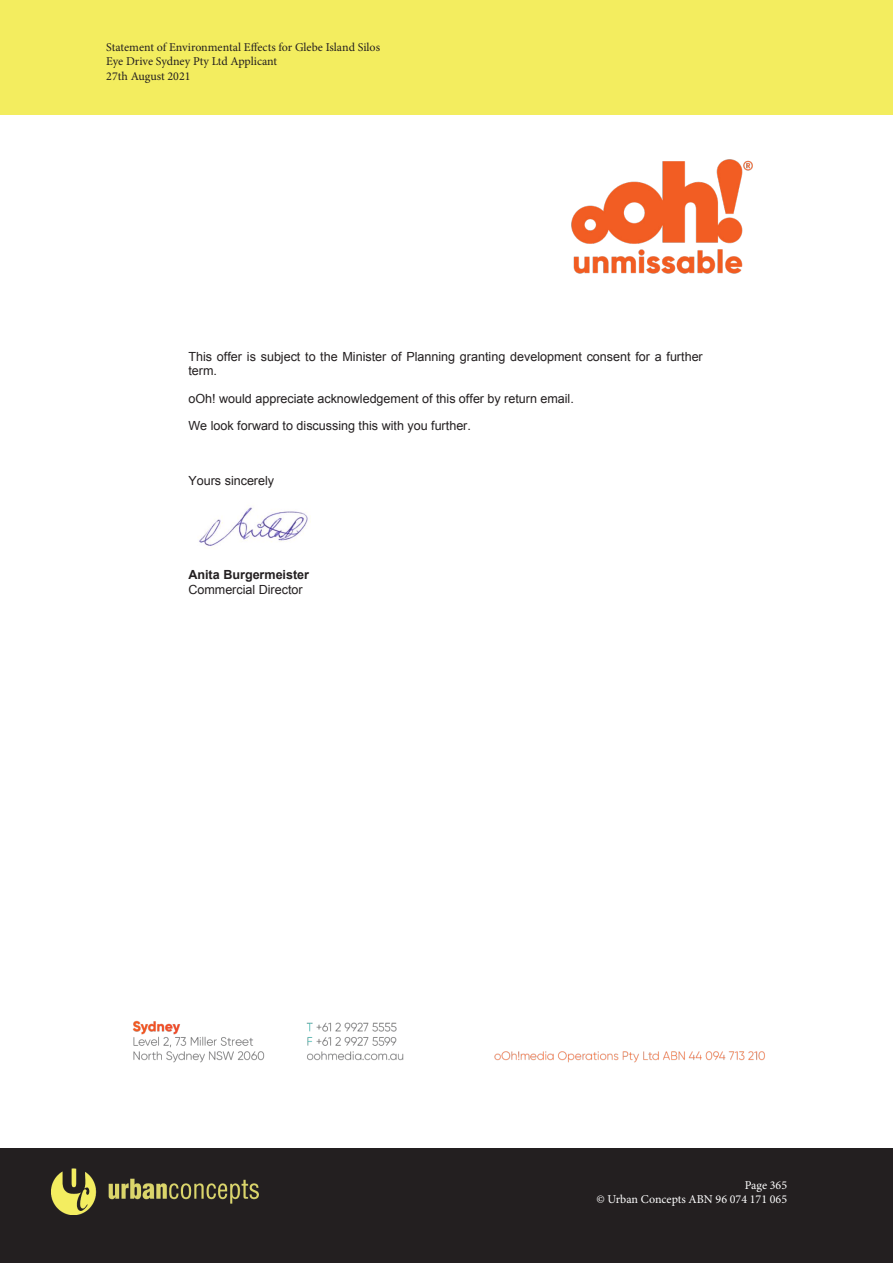
<style>
.page{position:relative;width:893px;height:1263px;background:#fff}
.page>*{position:absolute;margin:0;border:0;box-sizing:border-box;transform-origin:0 0}
.t1{font:12.6px/13.6px "Arial";color:#231f20}
.t2{font:700 12.6px/14.4px "Arial";color:#231f20}
.t3{font:12px/14.4px "Minion Pro";color:#231f20}
.t4{font:12px/14.4px "Minion Pro";color:#fff;text-align:right}
.s1{font-weight:400}
</style>
<div class="page">
<div style="left:0;top:0;width:893px;height:114px;background:#f3ed5f"></div>
<div style="left:0;top:1148px;width:893px;height:115px;background:#231f20"></div>
<img style="left:52px;top:1168px;width:206px;height:46px">
<img style="left:571px;top:159px;width:182px;height:115px">
<img style="left:132px;top:1020px;width:633px;height:43px">
<img style="left:199px;top:507px;width:112px;height:41px">
<p class="t3" style="left:106px;top:40px;width:275px">Statement of Environmental Effects for Glebe Island Silos<br>Eye Drive Sydney Pty Ltd Applicant<br>27th August 2021</p>
<p class="t1" style="left:188px;top:350px;width:516px">This offer is subject to the Minister of Planning granting development consent for a further term.</p>
<p class="t1" style="left:188px;top:385px;width:387px;line-height:27.3px">oOh! would appreciate acknowledgement of this offer by return email.<br>We look forward to discussing this with you further.</p>
<p class="t1" style="left:188px;top:474px;width:87px">Yours sincerely</p>
<p class="t2" style="left:188px;top:568px;width:122px">Anita Burgermeister<br><span class="s1">Commercial Director</span></p>
<p class="t4" style="left:596px;top:1178px;width:192px">Page 365<br>© Urban Concepts ABN 96 074 171 065</p>
</div>
